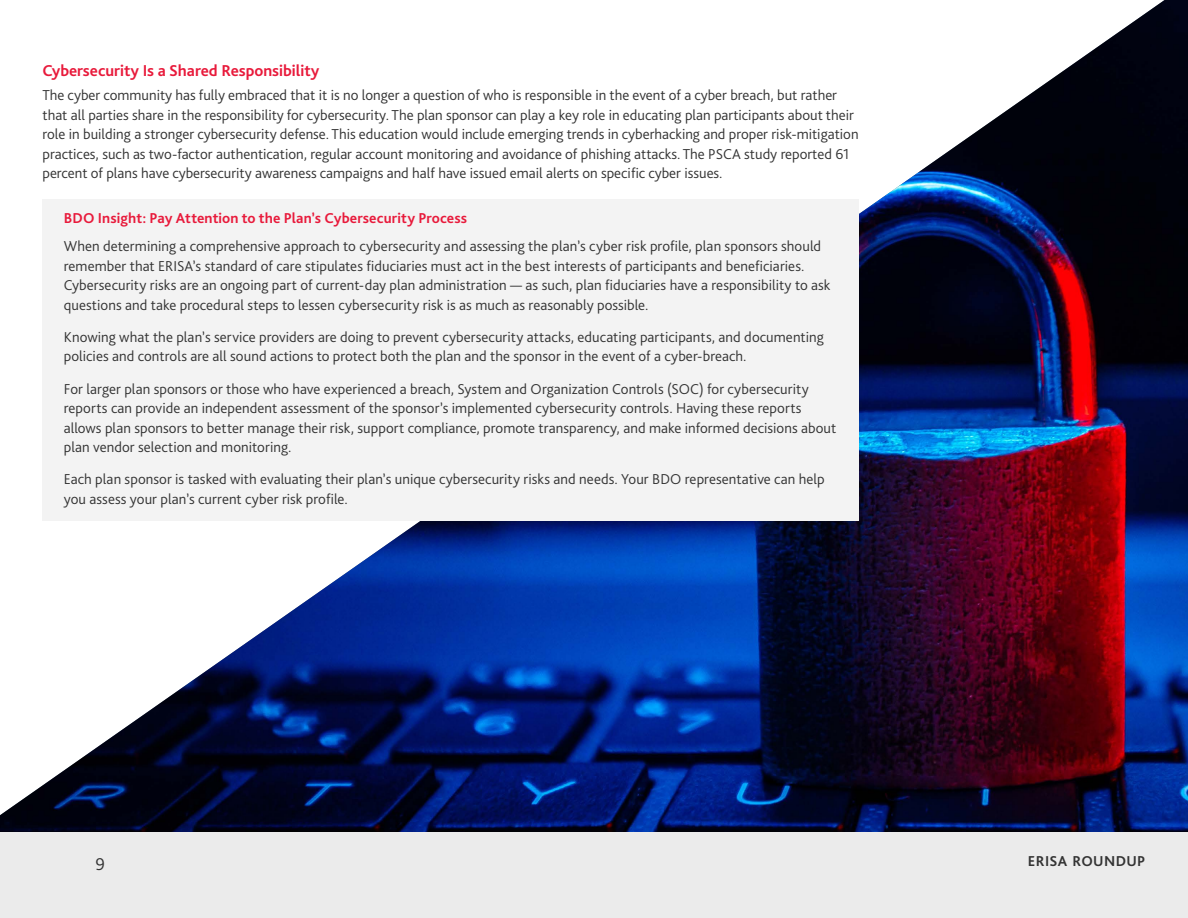
<style>
.page{position:relative;width:1188px;height:918px;background:#fff}
.page>*{position:absolute;margin:0;border:0;box-sizing:border-box;transform-origin:0 0}
.t1{font:300 18px "Bliss Pro";color:#333}
.t2{font:700 16.5px "Bliss Pro";color:#e81a3b}
.t3{font:300 15px/19.5px "Bliss Pro";color:#333}
.t4{font:700 15px "Bliss Pro";letter-spacing:.005em;color:#e81a3b}
.t5{font:700 15px "Bliss Pro";letter-spacing:.025em;color:#333}
</style>
<div class="page">
<img style="left:0;top:0;width:1188px;height:833px">
<div style="left:43px;top:199px;width:816px;height:40px;background:#f3f3f3"></div>
<div style="left:43px;top:227px;width:816px;height:99px;background:#f3f3f3"></div>
<div style="left:43px;top:318px;width:816px;height:60px;background:#f3f3f3"></div>
<div style="left:43px;top:369px;width:816px;height:99px;background:#f3f3f3"></div>
<div style="left:43px;top:460px;width:816px;height:60px;background:#f3f3f3"></div>
<div style="left:0;top:833px;width:1188px;height:85px;background:#ebebeb"></div>
<p class="t2" style="left:43px;top:61px;width:278px">Cybersecurity Is a Shared Responsibility</p>
<p class="t3" style="left:43px;top:85px;width:818px">The cyber community has fully embraced that it is no longer a question of who is responsible in the event of a cyber breach, but rather that all parties share in the responsibility for cybersecurity. The plan sponsor can play a key role in educating plan participants about their role in building a stronger cybersecurity defense. This education would include emerging trends in cyberhacking and proper risk-mitigation practices, such as two-factor authentication, regular account monitoring and avoidance of phishing attacks. The PSCA study reported 61 percent of plans have cybersecurity awareness campaigns and half have issued email alerts on specific cyber issues.</p>
<p class="t4" style="left:64px;top:209px;width:405px">BDO Insight: Pay Attention to the Plan’s Cybersecurity Process</p>
<p class="t3" style="left:64px;top:236px;width:768px">When determining a comprehensive approach to cybersecurity and assessing the plan’s cyber risk profile, plan sponsors should remember that ERISA’s standard of care stipulates fiduciaries must act in the best interests of participants and beneficiaries.<br>Cybersecurity risks are an ongoing part of current-day plan administration — as such, plan fiduciaries have a responsibility to ask questions and take procedural steps to lessen cybersecurity risk is as much as reasonably possible.</p>
<p class="t3" style="left:64px;top:327px;width:762px">Knowing what the plan’s service providers are doing to prevent cybersecurity attacks, educating participants, and documenting policies and controls are all sound actions to protect both the plan and the sponsor in the event of a cyber-breach.</p>
<p class="t3" style="left:64px;top:379px;width:774px">For larger plan sponsors or those who have experienced a breach, System and Organization Controls (SOC) for cybersecurity reports can provide an independent assessment of the sponsor’s implemented cybersecurity controls. Having these reports allows plan sponsors to better manage their risk, support compliance, promote transparency, and make informed decisions about plan vendor selection and monitoring.</p>
<p class="t3" style="left:64px;top:469px;width:763px">Each plan sponsor is tasked with evaluating their plan’s unique cybersecurity risks and needs. Your BDO representative can help you assess your plan’s current cyber risk profile.</p>
<p class="t1" style="left:96px;top:853px;width:11px">9</p>
<p class="t5" style="left:1028px;top:851px;width:119px">ERISA ROUNDUP</p>
</div>
